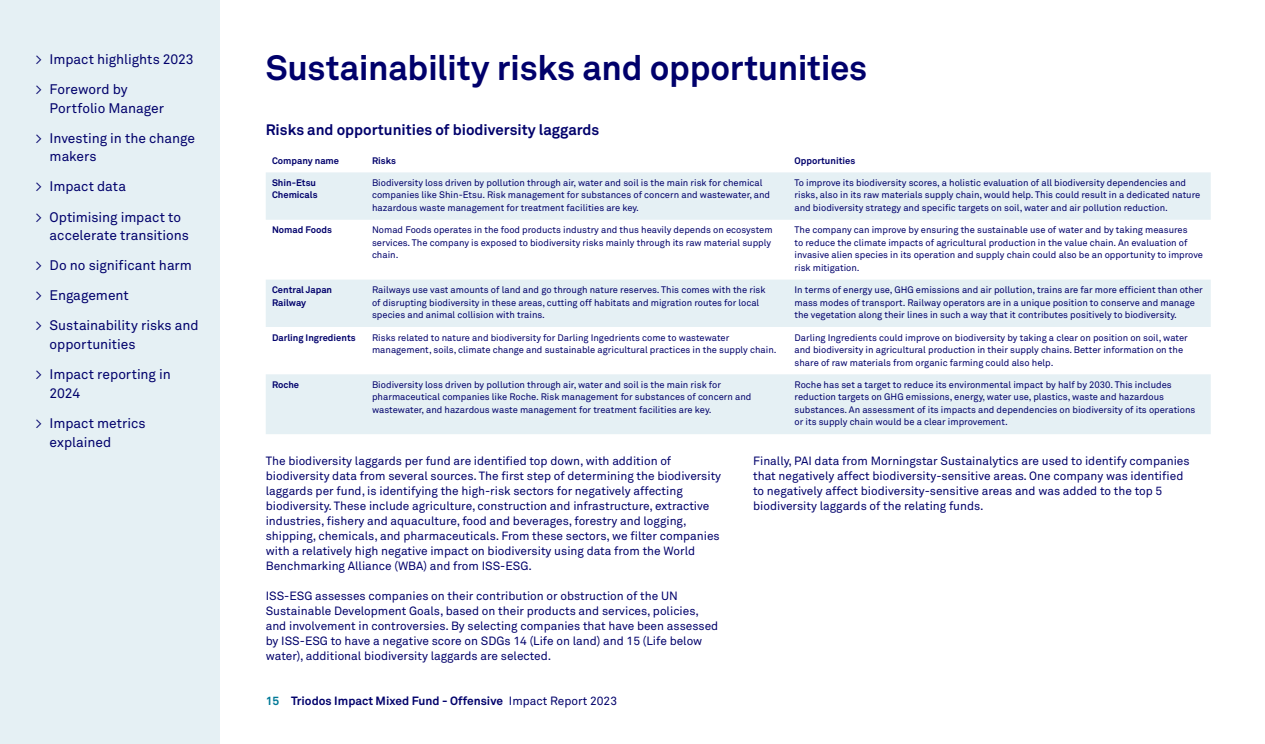
<style>
.page{position:relative;width:1265px;height:744px;background:#fff}
.page>*{position:absolute;margin:0;border:0;box-sizing:border-box;transform-origin:0 0}
.t1{font:700 34.75px "Akkurat Pro";letter-spacing:-.01em;color:#00006b}
.t2{font:700 15px "Akkurat Pro";color:#00006b}
.t3{font:13.75px/30px "Akkurat Pro";letter-spacing:-.005em;color:#00006b}
.t4{font:11.88px/15px "Akkurat Pro";color:#00006b}
.t5{font:700 11.88px "Akkurat Pro";color:#00006b}
.t6{font:9.38px/12.5px "Akkurat Pro";color:#00006b}
.t7{font:700 9.38px/12.5px "Akkurat Pro";color:#00006b}
.s1{color:#007997}
.s2{font-weight:400}
</style>
<div class="page">
<div style="left:0;top:0;width:220px;height:744px;background:#e5f0f4"></div>
<svg style="left:266px;top:172px;width:945px;height:262px;fill:#e5f0f4"></svg>
<h3 class="t3" style="left:35px;top:44px;width:160px">&gt; Impact highlights 2023 &gt; Foreword by</h3>
<h3 class="t3" style="left:35px;top:93px;width:161px;text-indent:14px">Portfolio Manager<br>&gt; Investing in the change</h3>
<h3 class="t3" style="left:35px;top:142px;width:147px;text-indent:14px">makers<br>&gt; Impact data<br>&gt; Optimising impact to</h3>
<h3 class="t3" style="left:35px;top:220px;width:165px;text-indent:14px">accelerate transitions &gt; Do no significant harm &gt; Engagement<br>&gt; Sustainability risks and</h3>
<h3 class="t3" style="left:35px;top:329px;width:137px;text-indent:14px">opportunities<br>&gt; Impact reporting in</h3>
<h3 class="t3" style="left:35px;top:378px;width:112px;text-indent:14px">2024<br>&gt; Impact metrics</h3>
<h3 class="t3" style="left:50px;top:427px;width:63px">explained</h3>
<h1 class="t1" style="left:266px;top:46px;width:603px">Sustainability risks and opportunities</h1>
<h2 class="t2" style="left:266px;top:120px;width:335px">Risks and opportunities of biodiversity laggards</h2>
<p class="t7" style="left:272px;top:154px;width:69px">Company name</p>
<p class="t7" style="left:372px;top:154px;width:25px">Risks</p>
<p class="t7" style="left:795px;top:154px;width:62px">Opportunities</p>
<p class="t7" style="left:272px;top:176px;width:47px">Shin-Etsu<br>Chemicals</p>
<p class="t6" style="left:372px;top:176px;width:400px">Biodiversity loss driven by pollution through air, water and soil is the main risk for chemical companies like Shin-Etsu. Risk management for substances of concern and wastewater, and hazardous waste management for treatment facilities are key.</p>
<p class="t6" style="left:795px;top:176px;width:407px">To improve its biodiversity scores, a holistic evaluation of all biodiversity dependencies and risks, also in its raw materials supply chain, would help. This could result in a dedicated nature and biodiversity strategy and specific targets on soil, water and air pollution reduction.</p>
<p class="t7" style="left:272px;top:224px;width:61px">Nomad Foods</p>
<p class="t6" style="left:372px;top:224px;width:402px">Nomad Foods operates in the food products industry and thus heavily depends on ecosystem services. The company is exposed to biodiversity risks mainly through its raw material supply chain.</p>
<p class="t6" style="left:795px;top:224px;width:410px">The company can improve by ensuring the sustainable use of water and by taking measures<br>to reduce the climate impacts of agricultural production in the value chain. An evaluation of invasive alien species in its operation and supply chain could also be an opportunity to improve risk mitigation.</p>
<p class="t7" style="left:272px;top:284px;width:62px">Central Japan<br>Railway</p>
<p class="t6" style="left:372px;top:284px;width:395px">Railways use vast amounts of land and go through nature reserves. This comes with the risk of disrupting biodiversity in these areas, cutting off habitats and migration routes for local species and animal collision with trains.</p>
<p class="t6" style="left:795px;top:284px;width:410px">In terms of energy use, GHG emissions and air pollution, trains are far more efficient than other mass modes of transport. Railway operators are in a unique position to conserve and manage the vegetation along their lines in such a way that it contributes positively to biodiversity.</p>
<p class="t7" style="left:272px;top:331px;width:85px">Darling Ingredients</p>
<p class="t6" style="left:372px;top:331px;width:406px">Risks related to nature and biodiversity for Darling Ingedrients come to wastewater management, soils, climate change and sustainable agricultural practices in the supply chain.</p>
<p class="t6" style="left:795px;top:331px;width:395px">Darling Ingredients could improve on biodiversity by taking a clear on position on soil, water and biodiversity in agricultural production in their supply chains. Better information on the share of raw materials from organic farming could also help.</p>
<p class="t7" style="left:272px;top:378px;width:29px">Roche</p>
<p class="t6" style="left:372px;top:378px;width:381px">Biodiversity loss driven by pollution through air, water and soil is the main risk for pharmaceutical companies like Roche. Risk management for substances of concern and wastewater, and hazardous waste management for treatment facilities are key.</p>
<p class="t6" style="left:795px;top:378px;width:402px">Roche has set a target to reduce its environmental impact by half by 2030. This includes reduction targets on GHG emissions, energy, water use, plastics, waste and hazardous substances. An assessment of its impacts and dependencies on biodiversity of its operations or its supply chain would be a clear improvement.</p>
<p class="t4" style="left:266px;top:453px;width:457px">The biodiversity laggards per fund are identified top down, with addition of biodiversity data from several sources. The first step of determining the biodiversity laggards per fund, is identifying the high-risk sectors for negatively affecting biodiversity. These include agriculture, construction and infrastructure, extractive industries, fishery and aquaculture, food and beverages, forestry and logging, shipping, chemicals, and pharmaceuticals. From these sectors, we filter companies with a relatively high negative impact on biodiversity using data from the World Benchmarking Alliance (WBA) and from ISS-ESG.</p>
<p class="t4" style="left:266px;top:588px;width:454px">ISS-ESG assesses companies on their contribution or obstruction of the UN Sustainable Development Goals, based on their products and services, policies, and involvement in controversies. By selecting companies that have been assessed by ISS-ESG to have a negative score on SDGs 14 (Life on land) and 15 (Life below water), additional biodiversity laggards are selected.</p>
<p class="t4" style="left:753px;top:453px;width:438px">Finally, PAI data from Morningstar Sustainalytics are used to identify companies that negatively affect biodiversity-sensitive areas. One company was identified to negatively affect biodiversity-sensitive areas and was added to the top 5 biodiversity laggards of the relating funds.</p>
<p class="t5" style="left:266px;top:693px;width:353px"><span class="s1">15</span> Triodos Impact Mixed Fund - Offensive <span class="s2">Impact Report 2023</span></p>
</div>
